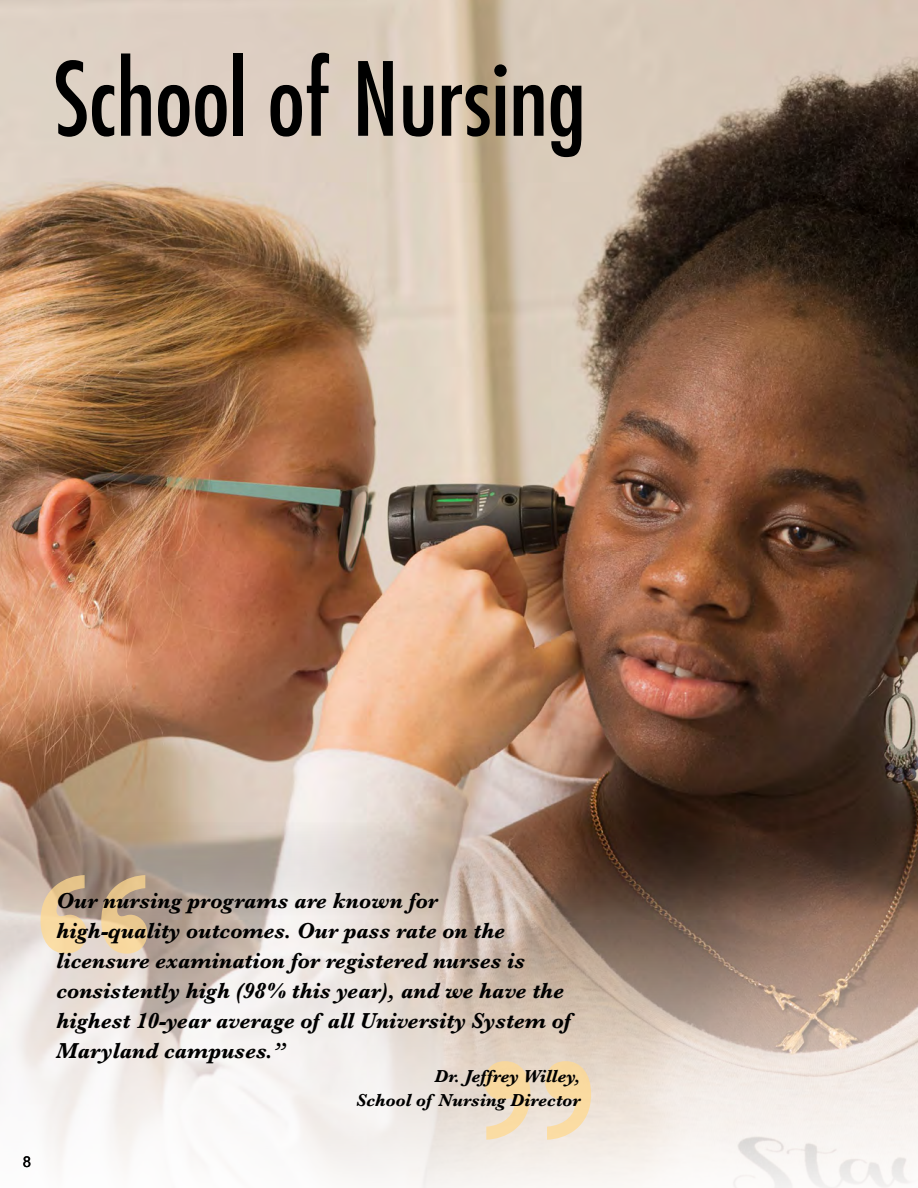
<style>
.page{position:relative;width:918px;height:1188px;background:#fff}
.page>*{position:absolute;margin:0;border:0;box-sizing:border-box;transform-origin:0 0}
.t1{font:700 225px "Baskerville";color:#ffd990}
.t2{font:500 condensed 99.15px "Futura Com";color:#000}
.t3{font:italic 700 22.5px/30px "Baskerville";letter-spacing:-.005em;color:#000}
.t4{font:italic 700 18px/24px "Baskerville";color:#000;text-align:right}
.t5{font:500 15px "Avenir LT Com";color:#000}
</style>
<div class="page">
<img style="left:0;top:0;width:918px;height:823px">
<svg style="left:0;top:823px;width:918px;height:365px"></svg>
<h1 class="t2" style="left:54px;top:31px;width:533px">School of Nursing</h1>
<p class="t5" style="left:23px;top:1153px;width:10px">8</p>
<h1 class="t1" style="left:27px;top:827px;width:135px">“</h1>
<h2 class="t3" style="left:56px;top:886px;width:470px">Our nursing programs are known for high-quality outcomes. Our pass rate on the licensure examination for registered nurses is</h2>
<p class="t3" style="left:56px;top:976px;width:523px">consistently high (98% this year), and we have the highest 10-year average of all University System of</p>
<p class="t4" style="left:356px;top:1064px;width:226px">Dr. Jeffrey Willey,<br>School of Nursing Director</p>
<p class="t3" style="left:56px;top:1036px;width:231px">Maryland campuses.”</p>
<h1 class="t1" style="left:471px;top:1013px;width:135px">”</h1>
</div>
